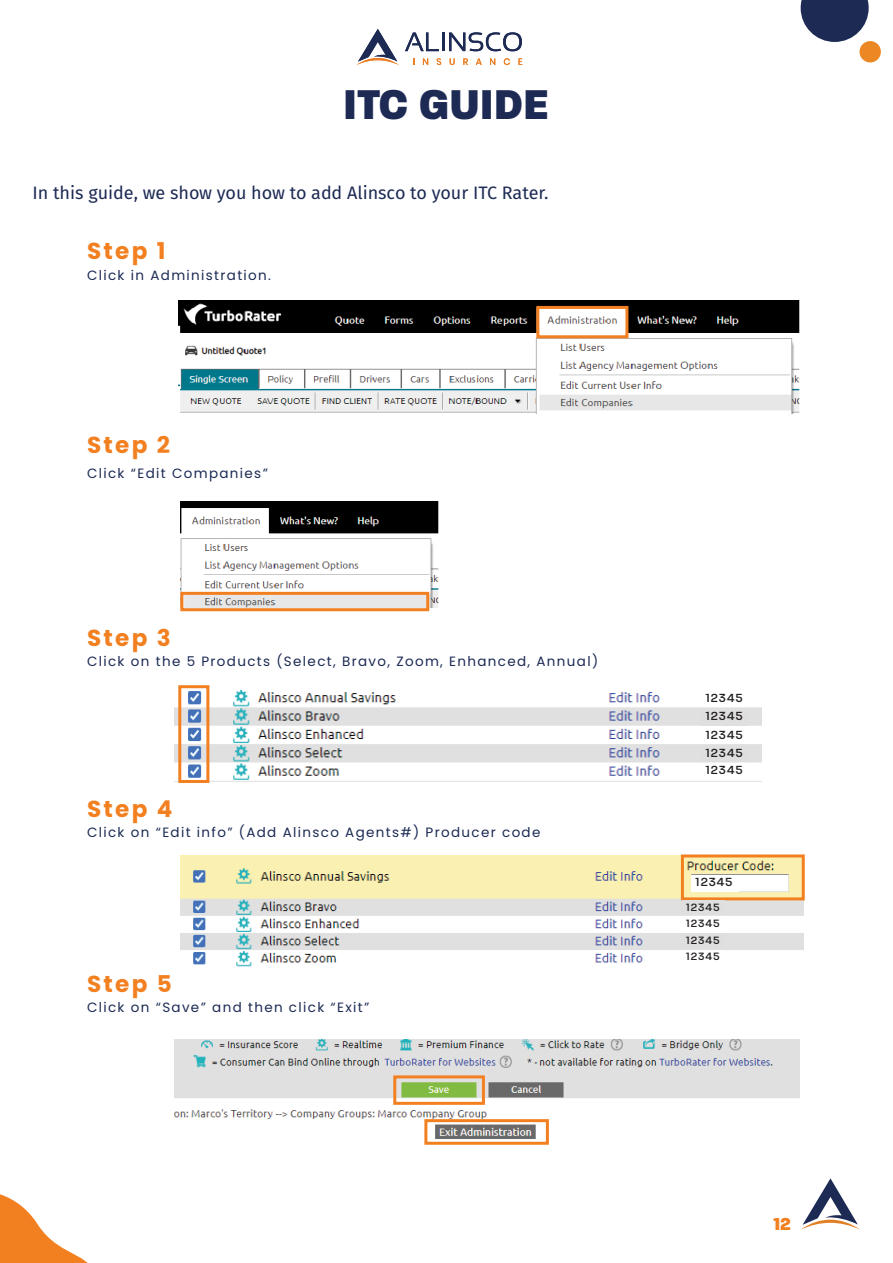
<style>
.page{position:relative;width:893px;height:1263px;background:#fff}
.page>*{position:absolute;margin:0;border:0;box-sizing:border-box;transform-origin:0 0}
.t1{font:800 45px "Paralucent";color:#1d2a54}
.t2{font:700 23.1px "Poppins";letter-spacing:.1em;color:#f38020}
.t3{font:800 18.75px "Paralucent";color:#f38020}
.t4{font:18px "Fira Sans";color:#1d2a54}
.t5{font:13.5px "Poppins";letter-spacing:.1em;color:#1c2a54}
.t6{font:500 12.75px "Paralucent";letter-spacing:.08em;color:#231f20}
.t7{font:500 11.55px "Paralucent";letter-spacing:.08em;color:#231f20}
</style>
<div class="page">
<svg style="left:0;top:1194px;width:88px;height:69px"></svg>
<svg style="left:801px;top:0;width:68px;height:42px"></svg>
<div style="left:859px;top:41px;width:22px;height:21px;background:#ec8823;border-radius:50%"></div>
<svg style="left:800px;top:1178px;width:60px;height:52px"></svg>
<svg style="left:423px;top:58px;width:5px;height:7px"></svg>
<svg style="left:437px;top:58px;width:4px;height:7px"></svg>
<svg style="left:450px;top:58px;width:5px;height:7px"></svg>
<svg style="left:463px;top:58px;width:5px;height:7px"></svg>
<svg style="left:476px;top:58px;width:6px;height:7px"></svg>
<svg style="left:490px;top:58px;width:5px;height:7px"></svg>
<svg style="left:504px;top:58px;width:6px;height:7px"></svg>
<svg style="left:518px;top:58px;width:4px;height:7px"></svg>
<svg style="left:405px;top:32px;width:117px;height:19px"></svg>
<svg style="left:356px;top:29px;width:43px;height:36px"></svg>
<img style="left:175px;top:1109px;width:361px;height:30px">
<img style="left:179px;top:300px;width:621px;height:114px">
<div style="left:536px;top:306px;width:92px;height:32px;border:3px solid #f38020"></div>
<img style="left:180px;top:502px;width:258px;height:106px">
<img style="left:175px;top:690px;width:587px;height:93px">
<div style="left:180px;top:592px;width:249px;height:19px;border:3px solid #f38020"></div>
<div style="left:178px;top:685px;width:31px;height:98px;border:3px solid #f38020"></div>
<img style="left:180px;top:856px;width:623px;height:111px">
<div style="left:681px;top:854px;width:124px;height:46px;border:3px solid #f38020"></div>
<img style="left:175px;top:1039px;width:625px;height:59px">
<div style="left:393px;top:1075px;width:92px;height:30px;border:3px solid #f38020"></div>
<div style="left:424px;top:1119px;width:125px;height:26px;border:3px solid #f38020"></div>
<div style="left:702px;top:691px;width:47px;height:16px;background:#fff"></div>
<div style="left:691px;top:875px;width:48px;height:16px;background:#fff"></div>
<div style="left:682px;top:917px;width:43px;height:14px;background:#fff"></div>
<div style="left:682px;top:950px;width:43px;height:15px;background:#fff"></div>
<div style="left:682px;top:933px;width:43px;height:15px;background:#dfdfdf"></div>
<div style="left:682px;top:900px;width:43px;height:15px;background:#dfdfdf"></div>
<div style="left:702px;top:728px;width:47px;height:16px;background:#fff"></div>
<div style="left:702px;top:763px;width:47px;height:16px;background:#fff"></div>
<div style="left:702px;top:745px;width:47px;height:17px;background:#dfdfdf"></div>
<div style="left:702px;top:709px;width:47px;height:16px;background:#dfdfdf"></div>
<h1 class="t1" style="left:343px;top:77px;width:207px">ITC GUIDE</h1>
<h3 class="t4" style="left:33px;top:180px;width:517px">In this guide, we show you how to add Alinsco to your ITC Rater.</h3>
<h2 class="t2" style="left:87px;top:238px;width:80px">Step 1</h2>
<p class="t5" style="left:87px;top:267px;width:186px">Click in Administration.</p>
<h2 class="t2" style="left:87px;top:432px;width:85px">Step 2</h2>
<p class="t5" style="left:87px;top:466px;width:182px">Click “Edit Companies”</p>
<h2 class="t2" style="left:87px;top:624px;width:85px">Step 3</h2>
<p class="t5" style="left:87px;top:653px;width:513px">Click on the 5 Products (Select, Bravo, Zoom, Enhanced, Annual)</p>
<h2 class="t2" style="left:87px;top:796px;width:87px">Step 4</h2>
<p class="t5" style="left:87px;top:825px;width:455px">Click on “Edit info” (Add Alinsco Agents#) Producer code</p>
<h2 class="t2" style="left:87px;top:971px;width:86px">Step 5</h2>
<p class="t5" style="left:87px;top:1000px;width:284px">Click on “Save” and then click “Exit”</p>
<p class="t6" style="left:706px;top:690px;width:38px">12345</p>
<p class="t6" style="left:706px;top:708px;width:38px">12345</p>
<p class="t6" style="left:706px;top:727px;width:38px">12345</p>
<p class="t6" style="left:706px;top:762px;width:38px">12345</p>
<p class="t6" style="left:706px;top:745px;width:38px">12345</p>
<p class="t6" style="left:696px;top:875px;width:38px">12345</p>
<p class="t7" style="left:686px;top:916px;width:35px">12345</p>
<p class="t7" style="left:686px;top:950px;width:35px">12345</p>
<p class="t7" style="left:686px;top:900px;width:35px">12345</p>
<p class="t7" style="left:686px;top:933px;width:35px">12345</p>
<h3 class="t3" style="left:773px;top:1212px;width:19px">12</h3>
</div>
